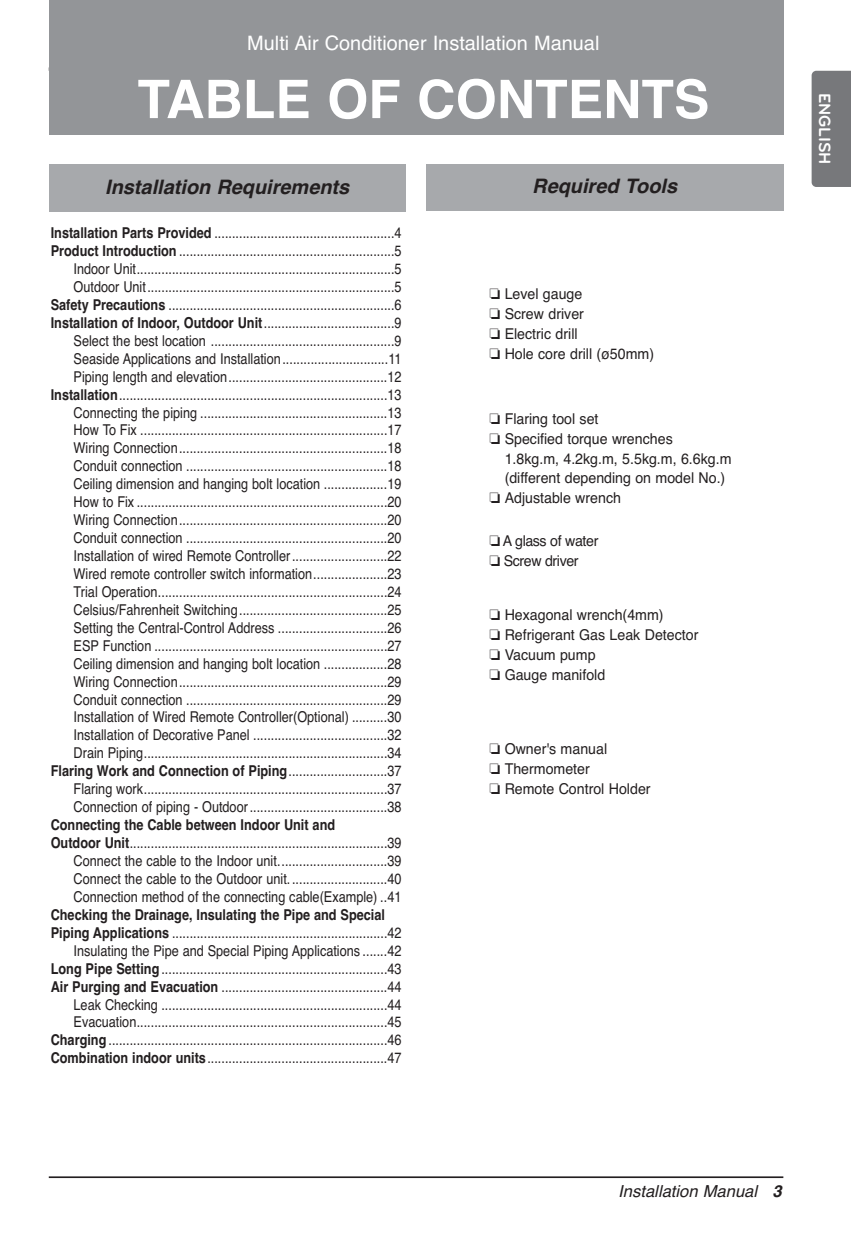
<style>
.page{position:relative;width:851px;height:1248px;background:#fff}
.page>*{position:absolute;margin:0;border:0;box-sizing:border-box;transform-origin:0 0}
.t1{font:700 53.2px "Helvetica";color:#fff}
.t2{font:20px "Helvetica";color:#fff}
.t3{font:italic 700 20px "Helvetica";color:#231f20}
.t4{font:700 17px "Bryant LG";color:#fff}
.t5{font:italic 16.6px "Helvetica";color:#231f20}
.t6{font:15px/18px "Helvetica";color:#231f20;text-align:right;scale:.85 1}
.t7{font:15px/20px "Helvetica";color:#231f20;scale:.95 1}
.t8{font:700 15px "Helvetica";color:#231f20;scale:.85 1}
.t9{font:15px/20px "Helvetica";letter-spacing:-.03em;color:#231f20;scale:.95 1}
.s1{font-weight:700}
</style>
<div class="page">
<hr style="left:49px;top:1176px;width:734px;height:1px;background:#231f20">
<div style="left:49px;top:0;width:734px;height:135px;background:#939598"></div>
<div style="left:49px;top:164px;width:356px;height:47px;background:#a7a9ac"></div>
<div style="left:426px;top:164px;width:357px;height:46px;background:#a7a9ac"></div>
<svg style="left:811px;top:71px;width:39px;height:116px;background:#7d7e81"></svg>
<div style="left:813px;top:72px;width:25px;height:113px;background:#77787b"></div>
<h2 class="t2" style="left:247px;top:36px;width:353px">Multi Air Conditioner Installation Manual</h2>
<h1 class="t1" style="left:137px;top:80px;width:573px">TABLE OF CONTENTS</h1>
<h2 class="t3" style="left:105px;top:179px;width:245px">Installation Requirements</h2>
<h2 class="t3" style="left:532px;top:179px;width:146px">Required Tools</h2>
<p class="t6" style="left:51px;top:225px;width:414px"><span class="s1">Installation Parts Provided</span> ...................................................4<br><span class="s1">Product Introduction</span> .............................................................5<br>Indoor Unit.........................................................................5<br>Outdoor Unit......................................................................5<br><span class="s1">Safety Precautions</span> ................................................................6<br><span class="s1">Installation of Indoor, Outdoor Unit</span>.....................................9<br>Select the best location ....................................................9<br>Seaside Applications and Installation..............................11<br>Piping length and elevation.............................................12<br><span class="s1">Installation</span>............................................................................13<br>Connecting the piping .....................................................13<br>How To Fix ......................................................................17<br>Wiring Connection...........................................................18<br>Conduit connection .........................................................18<br>Ceiling dimension and hanging bolt location ..................19<br>How to Fix .......................................................................20<br>Wiring Connection...........................................................20<br>Conduit connection .........................................................20<br>Installation of wired Remote Controller...........................22<br>Wired remote controller switch information.....................23<br>Trial Operation.................................................................24<br>Celsius/Fahrenheit Switching..........................................25<br>Setting the Central-Control Address ...............................26<br>ESP Function ..................................................................27<br>Ceiling dimension and hanging bolt location ..................28<br>Wiring Connection...........................................................29<br>Conduit connection .........................................................29<br>Installation of Wired Remote Controller(Optional) ..........30<br>Installation of Decorative Panel ......................................32<br>Drain Piping.....................................................................34<br><span class="s1">Flaring Work and Connection of Piping</span>............................37<br>Flaring work.....................................................................37<br>Connection of piping - Outdoor.......................................38</p>
<p class="t8" style="left:51px;top:819px;width:336px">Connecting the Cable between Indoor Unit and</p>
<p class="t6" style="left:51px;top:835px;width:414px"><span class="s1">Outdoor Unit</span>.........................................................................39</p>
<p class="t6" style="left:74px;top:853px;width:387px">Connect the cable to the Indoor unit...............................39</p>
<p class="t6" style="left:74px;top:871px;width:387px">Connect the cable to the Outdoor unit............................40</p>
<p class="t6" style="left:74px;top:888px;width:387px">Connection method of the connecting cable(Example) ..41</p>
<p class="t8" style="left:51px;top:908px;width:395px">Checking the Drainage, Insulating the Pipe and Special</p>
<p class="t6" style="left:51px;top:924px;width:414px"><span class="s1">Piping Applications</span> .............................................................42</p>
<p class="t6" style="left:74px;top:942px;width:387px">Insulating the Pipe and Special Piping Applications .......42</p>
<p class="t6" style="left:51px;top:960px;width:414px"><span class="s1">Long Pipe Setting</span> ................................................................43</p>
<p class="t6" style="left:51px;top:978px;width:414px"><span class="s1">Air Purging and Evacuation</span> ...............................................44</p>
<p class="t6" style="left:74px;top:996px;width:387px">Leak Checking ................................................................44</p>
<p class="t6" style="left:74px;top:1014px;width:387px">Evacuation.......................................................................45</p>
<p class="t6" style="left:51px;top:1032px;width:414px"><span class="s1">Charging</span> ...............................................................................46</p>
<p class="t6" style="left:51px;top:1050px;width:414px"><span class="s1">Combination indoor units</span>...................................................47</p>
<p class="t7" style="left:489px;top:285px;width:175px">❏ Level gauge<br>❏ Screw driver<br>❏ Electric drill<br>❏ Hole core drill (ø50mm)</p>
<p class="t7" style="left:489px;top:410px;width:116px">❏ Flaring tool set</p>
<p class="t7" style="left:489px;top:430px;width:194px">❏ Specified torque wrenches</p>
<p class="t7" style="left:504px;top:449px;width:240px">1.8kg.m, 4.2kg.m, 5.5kg.m, 6.6kg.m</p>
<p class="t7" style="left:504px;top:469px;width:234px">(different depending on model No.)</p>
<p class="t7" style="left:489px;top:489px;width:140px">❏ Adjustable wrench</p>
<p class="t9" style="left:489px;top:532px;width:116px">❏ A glass of water ❏ Screw driver</p>
<p class="t7" style="left:489px;top:606px;width:221px">❏ Hexagonal wrench(4mm)<br>❏ Refrigerant Gas Leak Detector ❏ Vacuum pump<br>❏ Gauge manifold</p>
<p class="t7" style="left:489px;top:740px;width:171px">❏ Owner's manual<br>❏ Thermometer<br>❏ Remote Control Holder</p>
<p class="t4" style="left:834px;top:92px;width:74px;rotate:90deg">ENGLISH</p>
<p class="t5" style="left:618px;top:1184px;width:165px">Installation Manual <span class="s1">3</span></p>
</div>
